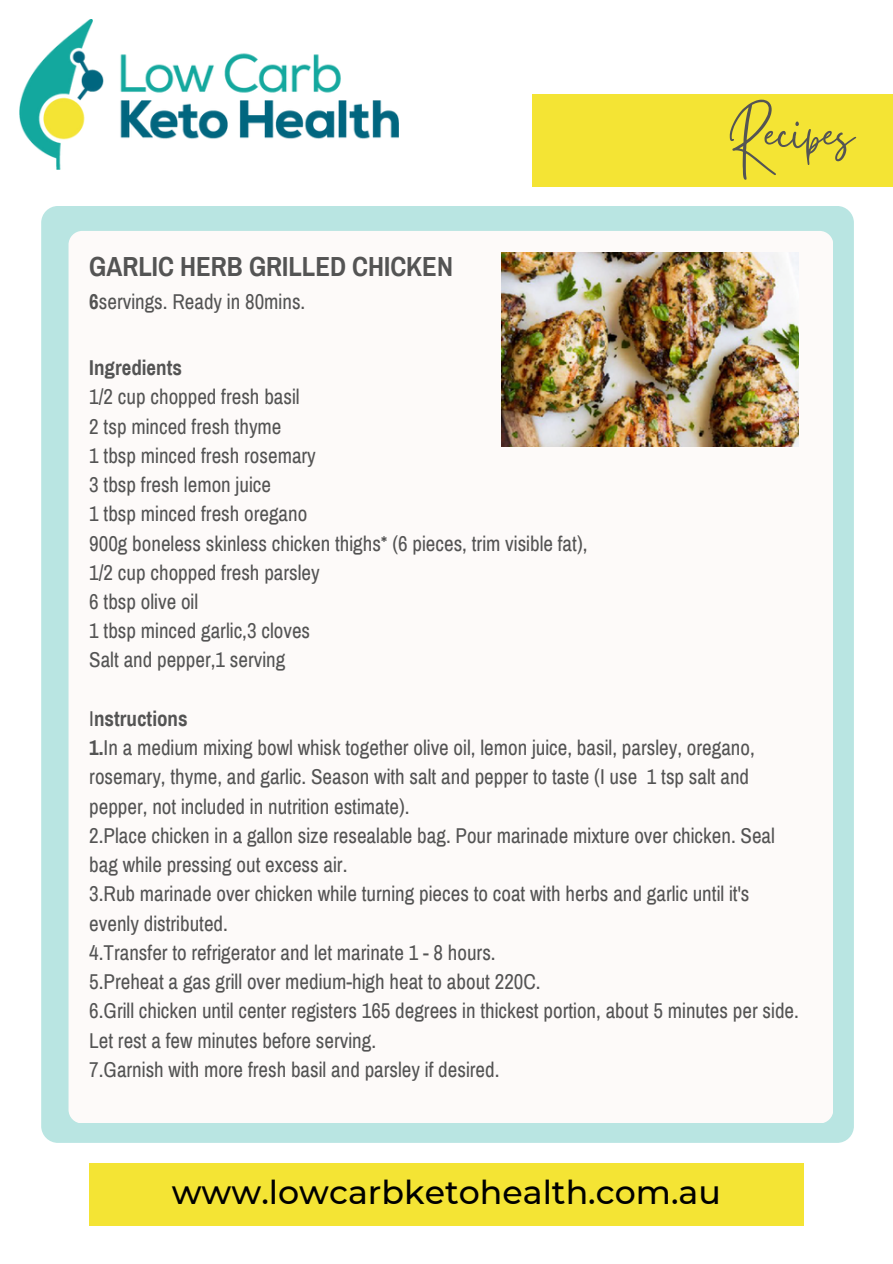
<style>
.page{position:relative;width:893px;height:1264px;background:#fff}
.page>*{position:absolute;margin:0;border:0;box-sizing:border-box;transform-origin:0 0}
.t1{font:60.75px "Gistesy";color:#545454}
.t2{font:500 33.15px "Montserrat";color:#000}
.t3{font:700 27px "Archivo Narrow";color:#545454}
.t4{font:21px/29.2px "Archivo Narrow";color:#545454}
.t5{font:700 21px "Archivo Narrow";color:#545454}
.s1{font-weight:700}
</style>
<div class="page">
<div style="left:532px;top:95px;width:360px;height:92px;background:#f4e434"></div>
<div style="left:41px;top:206px;width:812px;height:936px;background:#b9e5e2;border-radius:17px"></div>
<div style="left:68px;top:231px;width:765px;height:892px;background:#fdfaf9;border-radius:14px"></div>
<img style="left:20px;top:20px;width:378px;height:149px">
<div style="left:89px;top:1162px;width:714px;height:63px;background:#f4e434"></div>
<img style="left:502px;top:253px;width:296px;height:193px">
<p class="t3" style="left:89px;top:252px;width:365px">GARLIC HERB GRILLED CHICKEN</p>
<p class="t4" style="left:89px;top:287px;width:217px"><span class="s1">6</span>servings. Ready in 80mins.</p>
<h1 class="t1" style="left:726px;top:91px;width:129px">Recipes</h1>
<p class="t5" style="left:89px;top:356px;width:94px">Ingredients</p>
<p class="t4" style="left:89px;top:382px;width:499px">1/2 cup chopped fresh basil<br>2 tsp minced fresh thyme<br>1 tbsp minced fresh rosemary<br>3 tbsp fresh lemon juice<br>1 tbsp minced fresh oregano<br>900g boneless skinless chicken thighs* (6 pieces, trim visible fat),<br>1/2 cup chopped fresh parsley<br>6 tbsp olive oil<br>1 tbsp minced garlic,3 cloves<br>Salt and pepper,1 serving</p>
<p class="t4" style="left:89px;top:704px;width:711px">I<span class="s1">nstructions<br>1.</span>In a medium mixing bowl whisk together olive oil, lemon juice, basil, parsley, oregano, rosemary, thyme, and garlic. Season with salt and pepper to taste (I use 1 tsp salt and pepper, not included in nutrition estimate).<br>2.Place chicken in a gallon size resealable bag. Pour marinade mixture over chicken. Seal bag while pressing out excess air.<br>3.Rub marinade over chicken while turning pieces to coat with herbs and garlic until it's evenly distributed.<br>4.Transfer to refrigerator and let marinate 1 - 8 hours.<br>5.Preheat a gas grill over medium-high heat to about 220C.<br>6.Grill chicken until center registers 165 degrees in thickest portion, about 5 minutes per side.<br>Let rest a few minutes before serving.<br>7.Garnish with more fresh basil and parsley if desired.</p>
<h2 class="t2" style="left:172px;top:1172px;width:550px">www.lowcarbketohealth.com.au</h2>
</div>
